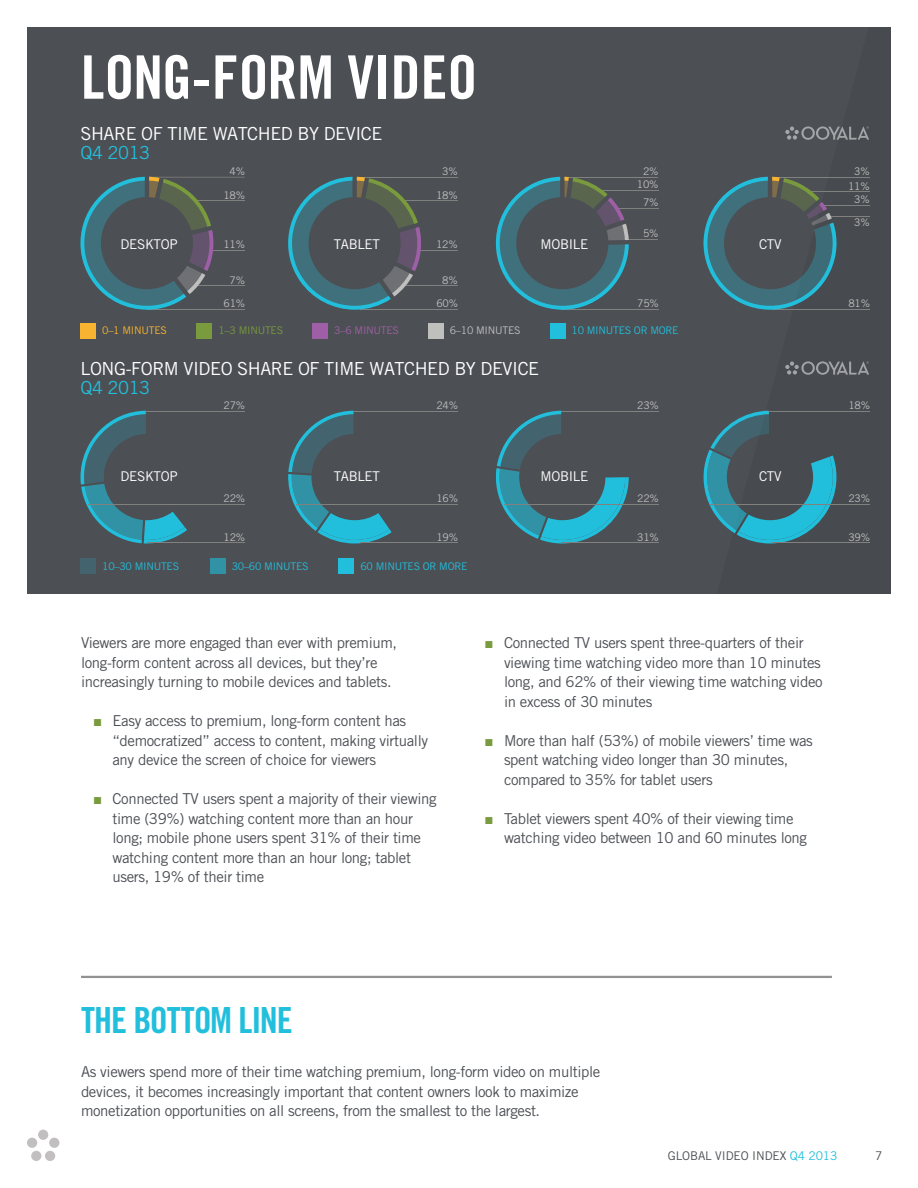
<style>
.page{position:relative;width:918px;height:1188px;background:#fff}
.page>*{position:absolute;margin:0;border:0;box-sizing:border-box;transform-origin:0 0}
.Section_Title{font:60px "Trade Gothic Bold Cond Twenty";color:#fff}
.t1{font:36px "Trade Gothic Bold Cond Twenty";letter-spacing:-.025em;color:#22bfdc}
.t2{font:18px/19.5px "Trade Gothic";letter-spacing:-.025em;color:#fff}
.Paragraph{font:15px/19.5px "Trade Gothic";letter-spacing:-.025em;color:#4c4f54}
.t3{font:13.5px "Trade Gothic";letter-spacing:-.025em;color:#fff}
.t4{font:12px "Trade Gothic";letter-spacing:-.01em;color:#4c4f54}
.t5{font:10.5px/13.2px "Trade Gothic";letter-spacing:-.025em;color:#bfbfbe;text-align:center}
.t6{font:10.5px "Trade Gothic";letter-spacing:-.025em;color:#22bfdc}
.t7{font:10.5px "Trade Gothic";letter-spacing:-.025em;color:#f8b431}
.t8{font:10.5px "Trade Gothic";letter-spacing:-.025em;color:#799b3d}
.t9{font:10.5px "Trade Gothic";letter-spacing:-.025em;color:#9f5fa7}
.s1{color:#22bfdc}
.s2{font-family:"Arial";color:#799b3d}
</style>
<div class="page">
<div style="left:38px;top:1130px;width:10px;height:10px;background:#c2bfc1;border-radius:50%"></div>
<div style="left:27px;top:1138px;width:10px;height:10px;background:#c2bfc1;border-radius:50%"></div>
<div style="left:31px;top:1151px;width:10px;height:10px;background:#c2bfc1;border-radius:50%"></div>
<div style="left:45px;top:1151px;width:10px;height:10px;background:#c2bfc1;border-radius:50%"></div>
<div style="left:49px;top:1138px;width:10px;height:10px;background:#c2bfc1;border-radius:50%"></div>
<div style="left:27px;top:27px;width:690px;height:567px;background:#4c4f54"></div>
<div style="left:717px;top:27px;width:174px;height:567px;background:#474a4e"></div>
<div style="left:81px;top:323px;width:15px;height:15px;background:#f8b431"></div>
<div style="left:197px;top:323px;width:15px;height:15px;background:#799b3d"></div>
<div style="left:313px;top:323px;width:15px;height:15px;background:#9f5fa7"></div>
<div style="left:428px;top:323px;width:15px;height:15px;background:#bfbfbe"></div>
<div style="left:550px;top:323px;width:15px;height:15px;background:#22bfdc"></div>
<div style="left:81px;top:558px;width:15px;height:16px;background:#43646e"></div>
<div style="left:210px;top:558px;width:15px;height:16px;background:#3292a5"></div>
<div style="left:339px;top:558px;width:15px;height:16px;background:#22bfdc"></div>
<hr style="left:829px;top:216px;width:41px;height:1px;background:#80807f">
<hr style="left:149px;top:177px;width:96px;height:1px;background:#80807f">
<hr style="left:197px;top:200px;width:48px;height:1px;background:#80807f">
<hr style="left:195px;top:286px;width:50px;height:1px;background:#80807f">
<hr style="left:147px;top:309px;width:98px;height:1px;background:#80807f">
<hr style="left:357px;top:177px;width:101px;height:1px;background:#80807f">
<hr style="left:404px;top:200px;width:54px;height:1px;background:#80807f">
<hr style="left:403px;top:286px;width:55px;height:1px;background:#80807f">
<hr style="left:211px;top:250px;width:34px;height:1px;background:#80807f">
<hr style="left:418px;top:250px;width:40px;height:1px;background:#80807f">
<hr style="left:360px;top:309px;width:98px;height:1px;background:#80807f">
<hr style="left:565px;top:177px;width:93px;height:1px;background:#80807f">
<hr style="left:600px;top:190px;width:58px;height:1px;background:#80807f">
<hr style="left:625px;top:239px;width:33px;height:1px;background:#80807f">
<hr style="left:617px;top:208px;width:41px;height:1px;background:#80807f">
<hr style="left:561px;top:309px;width:97px;height:1px;background:#80807f">
<hr style="left:772px;top:177px;width:98px;height:1px;background:#80807f">
<hr style="left:811px;top:191px;width:59px;height:1px;background:#80807f">
<hr style="left:823px;top:205px;width:47px;height:1px;background:#80807f">
<hr style="left:772px;top:309px;width:98px;height:1px;background:#80807f">
<svg style="left:79px;top:177px;width:136px;height:133px;background:#4c5f64"></svg>
<svg style="left:286px;top:177px;width:137px;height:133px;background:#4c5f64"></svg>
<svg style="left:495px;top:177px;width:134px;height:133px;background:#496067"></svg>
<svg style="left:702px;top:177px;width:136px;height:133px;background:#476066"></svg>
<svg style="left:81px;top:411px;width:106px;height:133px;background:#43646e"></svg>
<svg style="left:287px;top:411px;width:105px;height:132px;background:#426670"></svg>
<svg style="left:495px;top:411px;width:134px;height:133px;background:#426873"></svg>
<svg style="left:696px;top:411px;width:143px;height:133px;background:#3f6873"></svg>
<hr style="left:147px;top:542px;width:98px;height:1px;background:#80807f">
<hr style="left:360px;top:542px;width:98px;height:1px;background:#80807f">
<hr style="left:561px;top:542px;width:97px;height:1px;background:#80807f">
<hr style="left:772px;top:542px;width:98px;height:1px;background:#80807f">
<hr style="left:88px;top:504px;width:157px;height:1px;background:#80807f">
<hr style="left:296px;top:504px;width:162px;height:1px;background:#80807f">
<hr style="left:504px;top:504px;width:154px;height:1px;background:#80807f">
<hr style="left:710px;top:504px;width:160px;height:1px;background:#80807f">
<hr style="left:145px;top:411px;width:100px;height:1px;background:#80807f">
<hr style="left:353px;top:411px;width:105px;height:1px;background:#80807f">
<hr style="left:561px;top:411px;width:97px;height:1px;background:#80807f">
<hr style="left:768px;top:411px;width:102px;height:1px;background:#80807f">
<svg style="left:785px;top:126px;width:84px;height:14px"></svg>
<svg style="left:785px;top:361px;width:84px;height:14px"></svg>
<hr style="left:81px;top:976px;width:751px;height:2px;background:#939194">
<p class="Section_Title" style="left:81px;top:41px;width:398px">LONG-FORM VIDEO</p>
<p class="t2" style="left:81px;top:123px;width:303px">SHARE OF TIME WATCHED BY DEVICE<br><span class="s1">Q4 2013</span></p>
<p class="t5" style="left:230px;top:164px;width:17px">4%</p>
<p class="t5" style="left:223px;top:188px;width:23px">18%</p>
<p class="t5" style="left:442px;top:164px;width:17px">3%</p>
<p class="t5" style="left:436px;top:188px;width:23px">18%</p>
<p class="t5" style="left:637px;top:164px;width:23px">2%<br>10%</p>
<p class="t5" style="left:643px;top:196px;width:17px">7%</p>
<p class="t5" style="left:643px;top:227px;width:17px">5%</p>
<p class="t3" style="left:121px;top:236px;width:59px">DESKTOP</p>
<p class="t3" style="left:334px;top:236px;width:48px">TABLET</p>
<p class="t3" style="left:541px;top:236px;width:49px">MOBILE</p>
<p class="t3" style="left:759px;top:236px;width:24px">CTV</p>
<p class="t5" style="left:223px;top:237px;width:23px">11%</p>
<p class="t5" style="left:436px;top:237px;width:23px">12%</p>
<p class="t5" style="left:230px;top:273px;width:17px">7%</p>
<p class="t5" style="left:224px;top:297px;width:23px">61%</p>
<p class="t5" style="left:442px;top:273px;width:17px">8%</p>
<p class="t5" style="left:436px;top:297px;width:23px">60%</p>
<p class="t5" style="left:637px;top:297px;width:23px">75%</p>
<p class="t7" style="left:102px;top:324px;width:66px">0–1 MINUTES</p>
<p class="t8" style="left:218px;top:324px;width:66px">1–3 MINUTES</p>
<p class="t9" style="left:334px;top:324px;width:66px">3–6 MINUTES</p>
<p class="t5" style="left:450px;top:324px;width:72px">6–10 MINUTES</p>
<p class="t6" style="left:572px;top:324px;width:109px">10 MINUTES OR MORE</p>
<p class="t2" style="left:81px;top:358px;width:460px">LONG-FORM VIDEO SHARE OF TIME WATCHED BY DEVICE<br><span class="s1">Q4 2013</span></p>
<p class="t5" style="left:848px;top:164px;width:23px;line-height:14.7px">3%<br>11%</p>
<p class="t5" style="left:854px;top:193px;width:17px">3%</p>
<p class="t5" style="left:854px;top:216px;width:17px">3%</p>
<p class="t5" style="left:848px;top:297px;width:23px">81%</p>
<p class="t5" style="left:224px;top:399px;width:23px">27%</p>
<p class="t5" style="left:436px;top:399px;width:23px">24%</p>
<p class="t5" style="left:637px;top:399px;width:23px">23%</p>
<p class="t5" style="left:848px;top:399px;width:23px">18%</p>
<p class="t3" style="left:121px;top:468px;width:59px">DESKTOP</p>
<p class="t3" style="left:334px;top:468px;width:48px">TABLET</p>
<p class="t3" style="left:541px;top:468px;width:49px">MOBILE</p>
<p class="t3" style="left:759px;top:468px;width:24px">CTV</p>
<p class="t5" style="left:224px;top:492px;width:23px">22%</p>
<p class="t5" style="left:436px;top:492px;width:23px">16%</p>
<p class="t5" style="left:637px;top:492px;width:23px">22%</p>
<p class="t5" style="left:848px;top:492px;width:23px">23%</p>
<p class="t5" style="left:224px;top:530px;width:23px">12%</p>
<p class="t5" style="left:436px;top:530px;width:23px">19%</p>
<p class="t5" style="left:637px;top:530px;width:23px">31%</p>
<p class="t5" style="left:848px;top:530px;width:23px">39%</p>
<p class="t6" style="left:102px;top:559px;width:79px">10–30 MINUTES</p>
<p class="t6" style="left:232px;top:559px;width:79px">30–60 MINUTES</p>
<p class="t6" style="left:360px;top:559px;width:109px">60 MINUTES OR MORE</p>
<p class="Paragraph" style="left:81px;top:633px;width:318px">Viewers are more engaged than ever with premium, long-form content across all devices, but they’re increasingly turning to mobile devices and tablets.</p>
<p class="Paragraph" style="left:112px;top:711px;width:317px;text-indent:-20px"><span class="s2">■</span> Easy access to premium, long-form content has “democratized” access to content, making virtually any device the screen of choice for viewers</p>
<p class="Paragraph" style="left:112px;top:789px;width:326px;text-indent:-20px"><span class="s2">■</span> Connected TV users spent a majority of their viewing time (39%) watching content more than an hour long; mobile phone users spent 31% of their time watching content more than an hour long; tablet users, 19% of their time</p>
<p class="Paragraph" style="left:504px;top:633px;width:320px;text-indent:-20px"><span class="s2">■</span> Connected TV users spent three-quarters of their viewing time watching video more than 10 minutes long, and 62% of their viewing time watching video in excess of 30 minutes</p>
<p class="Paragraph" style="left:504px;top:730px;width:310px;text-indent:-20px"><span class="s2">■</span> More than half (53%) of mobile viewers’ time was spent watching video longer than 30 minutes, compared to 35% for tablet users</p>
<p class="Paragraph" style="left:504px;top:808px;width:305px;text-indent:-20px"><span class="s2">■</span> Tablet viewers spent 40% of their viewing time watching video between 10 and 60 minutes long</p>
<p class="t1" style="left:81px;top:999px;width:213px">THE BOTTOM LINE</p>
<p class="Paragraph" style="left:81px;top:1062px;width:521px">As viewers spend more of their time watching premium, long-form video on multiple devices, it becomes increasingly important that content owners look to maximize monetization opportunities on all screens, from the smallest to the largest.</p>
<p class="t4" style="left:668px;top:1148px;width:171px">GLOBAL VIDEO INDEX <span class="s1">Q4 2013</span></p>
<p class="t4" style="left:875px;top:1148px;width:9px">7</p>
</div>
